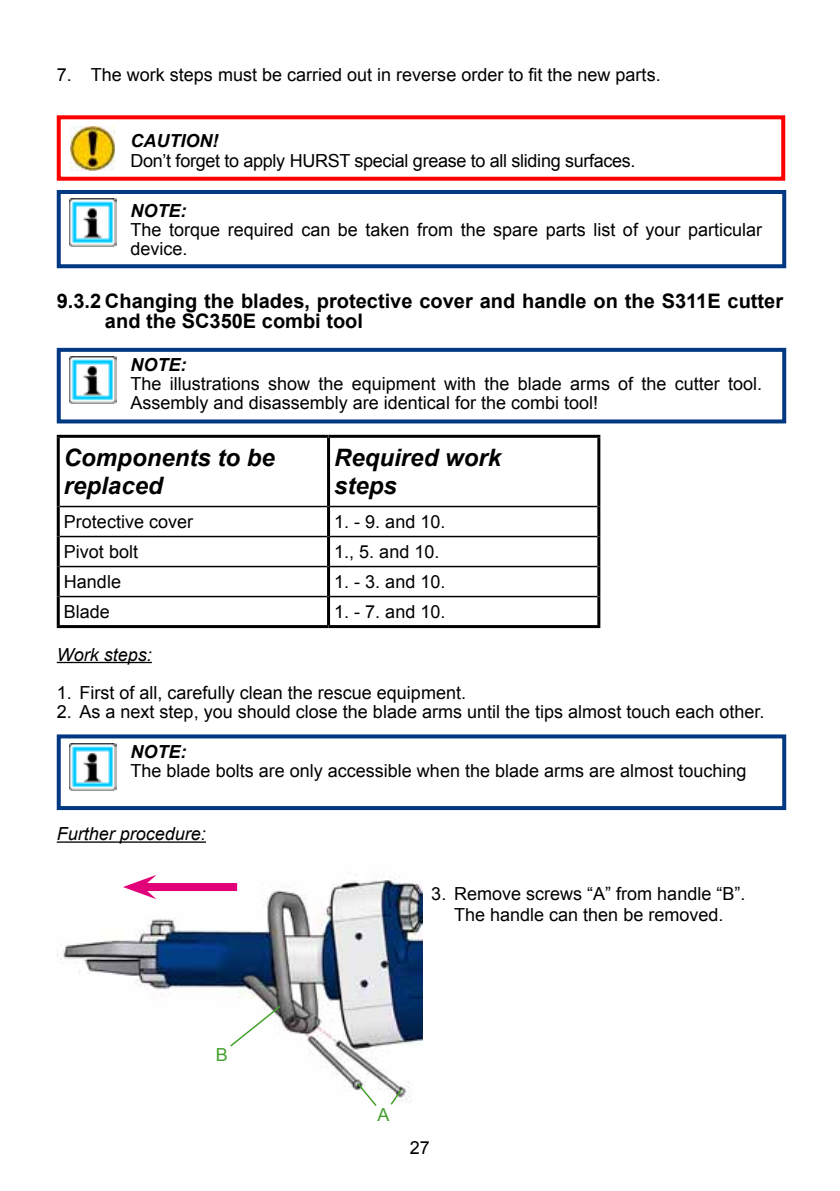
<style>
.page{position:relative;width:840px;height:1191px;background:#fff}
.page>*{position:absolute;margin:0;border:0;box-sizing:border-box;transform-origin:0 0}
.t1{font:italic 700 24px/28px "Arial";color:#000}
.t2{font:700 20px/20px "Arial";color:#000}
.t3{font:18px/19px "Arial";color:#000}
.t4{font:18px "Arial";letter-spacing:-.02em;color:#000}
.t5{font:italic 18px "Arial";color:#000}
.t6{font:italic 700 18px "Arial";color:#000}
.t7{font:18px "Arial";color:#44a12b}
</style>
<div class="page">
<img style="left:57px;top:875px;width:365px;height:228px">
<img style="left:70px;top:199px;width:47px;height:47px">
<div style="left:57px;top:190px;width:728px;height:78px;border:4px solid #003882"></div>
<img style="left:71px;top:127px;width:43px;height:43px">
<div style="left:57px;top:115px;width:727px;height:66px;border:4px solid #f00"></div>
<hr style="left:57px;top:438px;width:3px;height:68px;background:#000">
<hr style="left:57px;top:435px;width:271px;height:3px;background:#000">
<hr style="left:328px;top:435px;width:272px;height:3px;background:#000">
<hr style="left:57px;top:506px;width:3px;height:30px;background:#000">
<hr style="left:57px;top:536px;width:3px;height:30px;background:#000">
<hr style="left:57px;top:566px;width:3px;height:30px;background:#000">
<hr style="left:57px;top:596px;width:3px;height:29px;background:#000">
<hr style="left:60px;top:506px;width:267px;height:1px;background:#000">
<hr style="left:330px;top:506px;width:267px;height:1px;background:#000">
<hr style="left:60px;top:536px;width:267px;height:1px;background:#000">
<hr style="left:330px;top:536px;width:267px;height:1px;background:#000">
<hr style="left:60px;top:566px;width:267px;height:1px;background:#000">
<hr style="left:330px;top:566px;width:267px;height:1px;background:#000">
<hr style="left:60px;top:596px;width:267px;height:1px;background:#000">
<hr style="left:330px;top:596px;width:267px;height:1px;background:#000">
<hr style="left:57px;top:625px;width:271px;height:3px;background:#000">
<hr style="left:328px;top:625px;width:272px;height:3px;background:#000">
<hr style="left:327px;top:438px;width:3px;height:68px;background:#000">
<hr style="left:597px;top:438px;width:3px;height:68px;background:#000">
<hr style="left:327px;top:506px;width:3px;height:30px;background:#000">
<hr style="left:597px;top:506px;width:3px;height:30px;background:#000">
<hr style="left:327px;top:536px;width:3px;height:30px;background:#000">
<hr style="left:597px;top:536px;width:3px;height:30px;background:#000">
<hr style="left:327px;top:566px;width:3px;height:30px;background:#000">
<hr style="left:597px;top:566px;width:3px;height:30px;background:#000">
<hr style="left:327px;top:596px;width:3px;height:29px;background:#000">
<hr style="left:597px;top:596px;width:3px;height:29px;background:#000">
<hr style="left:57px;top:662px;width:95px;height:1px;background:#000">
<img style="left:70px;top:743px;width:47px;height:47px">
<div style="left:57px;top:734px;width:728px;height:76px;border:4px solid #003882"></div>
<hr style="left:57px;top:841px;width:149px;height:1px;background:#000">
<div style="left:143px;top:883px;width:94px;height:8px;background:#e2007a"></div>
<svg style="left:123px;top:875px;width:33px;height:24px"></svg>
<img style="left:70px;top:357px;width:47px;height:47px">
<div style="left:57px;top:348px;width:728px;height:75px;border:4px solid #003882"></div>
<svg style="left:355px;top:1081px;width:23px;height:25px"></svg>
<svg style="left:389px;top:1088px;width:14px;height:17px"></svg>
<svg style="left:228px;top:1004px;width:54px;height:44px"></svg>
<p class="t3" style="left:57px;top:66px;width:605px">7. The work steps must be carried out in reverse order to fit the new parts.</p>
<p class="t6" style="left:130px;top:129px;width:89px">CAUTION!</p>
<p class="t4" style="left:130px;top:148px;width:506px">Don’t forget to apply HURST special grease to all sliding surfaces.</p>
<p class="t6" style="left:130px;top:199px;width:57px">NOTE:</p>
<p class="t3" style="left:130px;top:220px;width:632px">The torque required can be taken from the spare parts list of your particular device.</p>
<p class="t2" style="left:105px;top:291px;width:679px;text-indent:-48px">9.3.2 Changing the blades, protective cover and handle on the S311E cutter and the SC350E combi tool</p>
<p class="t6" style="left:130px;top:353px;width:57px">NOTE:</p>
<p class="t3" style="left:130px;top:374px;width:632px">The illustrations show the equipment with the blade arms of the cutter tool.<br>Assembly and disassembly are identical for the combi tool!</p>
<h1 class="t1" style="left:64px;top:444px;width:212px">Components to be replaced</h1>
<h1 class="t1" style="left:334px;top:444px;width:168px">Required work steps</h1>
<p class="t3" style="left:64px;top:512px;width:131px">Protective cover</p>
<p class="t3" style="left:334px;top:512px;width:113px">1. - 9. and 10.</p>
<p class="t3" style="left:64px;top:542px;width:76px">Pivot bolt</p>
<p class="t3" style="left:334px;top:542px;width:107px">1., 5. and 10.</p>
<p class="t3" style="left:64px;top:572px;width:59px">Handle</p>
<p class="t3" style="left:334px;top:572px;width:113px">1. - 3. and 10.</p>
<p class="t3" style="left:64px;top:602px;width:48px">Blade</p>
<p class="t3" style="left:334px;top:602px;width:113px">1. - 7. and 10.</p>
<p class="t5" style="left:57px;top:642px;width:97px">Work steps:</p>
<p class="t3" style="left:57px;top:683px;width:410px">1. First of all, carefully clean the rescue equipment.</p>
<p class="t3" style="left:57px;top:702px;width:709px">2. As a next step, you should close the blade arms until the tips almost touch each other.</p>
<p class="t6" style="left:130px;top:739px;width:57px">NOTE:</p>
<p class="t3" style="left:130px;top:761px;width:617px">The blade bolts are only accessible when the blade arms are almost touching</p>
<p class="t5" style="left:57px;top:822px;width:151px">Further procedure:</p>
<p class="t7" style="left:215px;top:1043px;width:14px">B</p>
<p class="t3" style="left:431px;top:883px;width:315px;line-height:21.6px;text-align:center">3. Remove screws “A” from handle “B”.<br>The handle can then be removed.</p>
<p class="t7" style="left:377px;top:1103px;width:14px">A</p>
<p class="t3" style="left:410px;top:1138px;width:22px">27</p>
</div>
